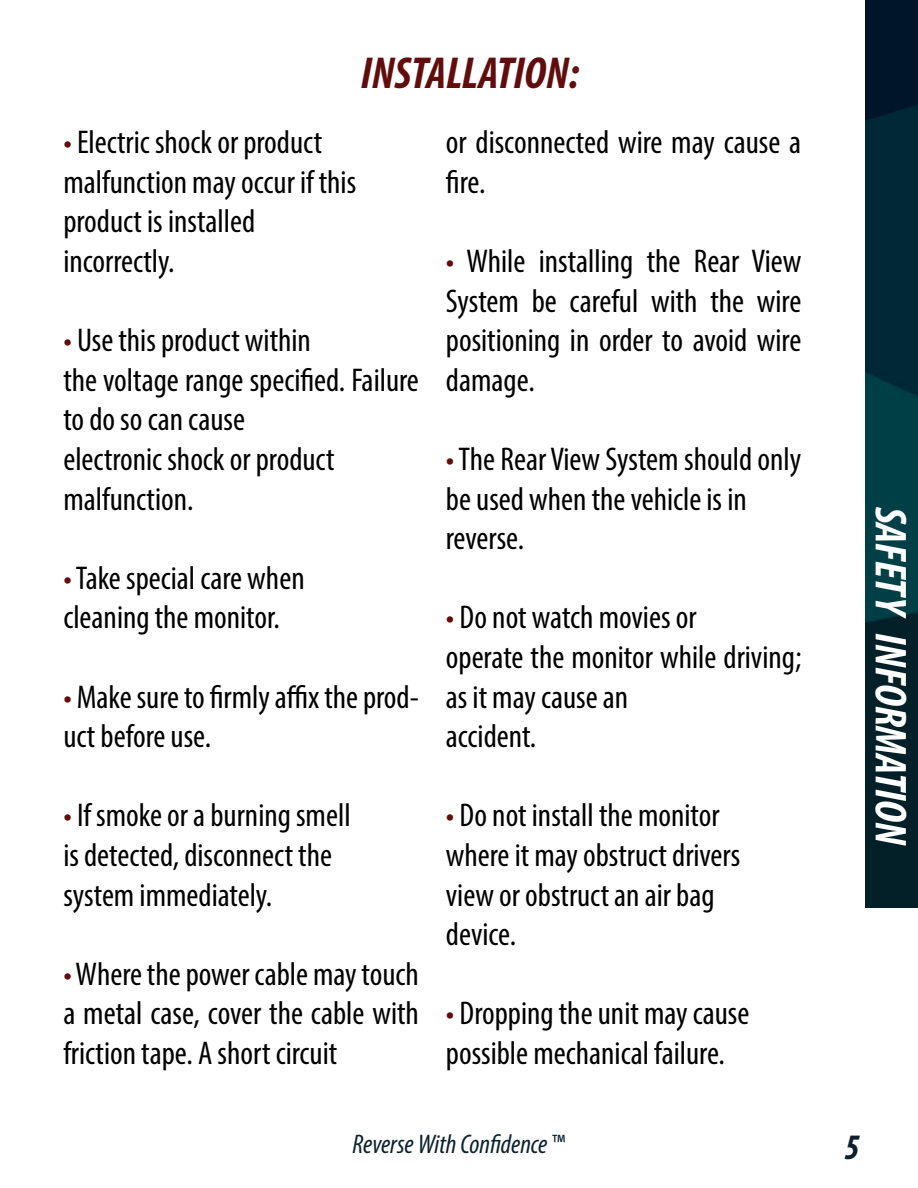
<style>
.page{position:relative;width:918px;height:1188px;background:#fff}
.page>*{position:absolute;margin:0;border:0;box-sizing:border-box;transform-origin:0 0}
.t1{font:italic 700 condensed 45px "Myriad Pro";color:#fff}
.t2{font:italic 700 condensed 45px "Myriad Pro";color:#610d0d}
.t3{font:italic 700 condensed 36px "Myriad Pro";color:#0c212c}
.t4{font:condensed 33px/39.6px "Myriad Pro";color:#000}
.t5{font:italic condensed 27px "Myriad Pro";color:#0c212c}
.s1{color:#610d0d}
.s2{font-style:normal}
</style>
<div class="page">
<img style="left:866px;top:0;width:52px;height:907px">
<h1 class="t2" style="left:361px;top:45px;width:220px">INSTALLATION:</h1>
<p class="t4" style="left:63px;top:122px;width:294px"><span class="s1">•</span> Electric shock or product malfunction may occur if this product is installed incorrectly.</p>
<p class="t4" style="left:63px;top:320px;width:357px"><span class="s1">•</span> Use this product within<br>the voltage range specified. Failure to do so can cause<br>electronic shock or product malfunction.</p>
<p class="t4" style="left:63px;top:558px;width:243px"><span class="s1">•</span> Take special care when cleaning the monitor.</p>
<p class="t4" style="left:63px;top:677px;width:357px"><span class="s1">•</span> Make sure to firmly affix the prod&shy;uct before use.</p>
<p class="t4" style="left:63px;top:795px;width:289px"><span class="s1">•</span> If smoke or a burning smell is detected, disconnect the system immediately.</p>
<p class="t4" style="left:63px;top:954px;width:357px;text-align:justify"><span class="s1">•</span> Where the power cable may touch a metal case, cover the cable with friction tape. A short circuit</p>
<p class="t4" style="left:446px;top:122px;width:357px">or disconnected wire may cause a fire.</p>
<p class="t4" style="left:446px;top:241px;width:357px;text-align:justify"><span class="s1">•</span> While installing the Rear View System be careful with the wire positioning in order to avoid wire damage.</p>
<p class="t4" style="left:446px;top:439px;width:357px"><span class="s1">•</span> The Rear View System should only be used when the vehicle is in reverse.</p>
<p class="t4" style="left:446px;top:597px;width:357px"><span class="s1">•</span> Do not watch movies or<br>operate the monitor while driving; as it may cause an<br>accident.</p>
<p class="t4" style="left:446px;top:795px;width:296px"><span class="s1">•</span> Do not install the monitor where it may obstruct drivers view or obstruct an air bag device.</p>
<p class="t4" style="left:446px;top:993px;width:305px"><span class="s1">•</span> Dropping the unit may cause possible mechanical failure.</p>
<h1 class="t1" style="left:919px;top:507px;width:341px;rotate:90deg">SAFETY INFORMATION</h1>
<p class="t5" style="left:353px;top:1128px;width:214px">Reverse With Confidence <span class="s2">™</span></p>
<p class="t3" style="left:844px;top:1124px;width:17px">5</p>
</div>
